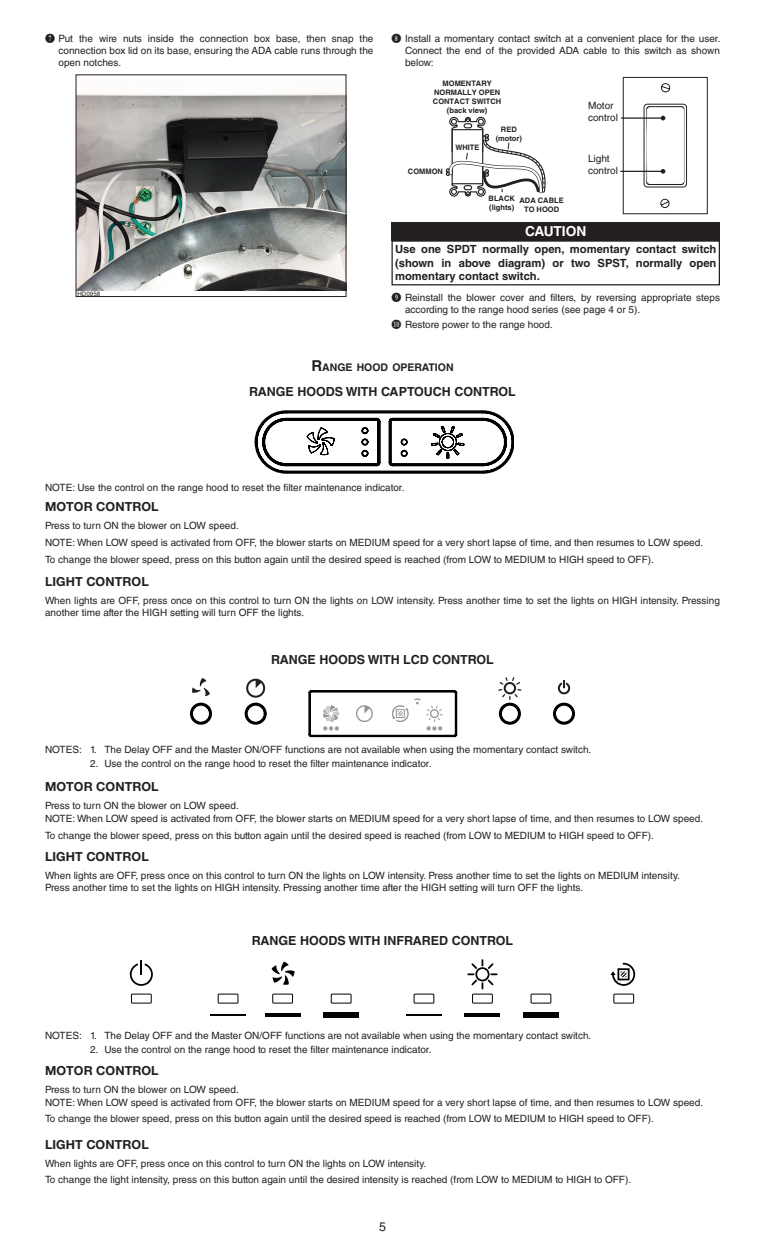
<style>
.page{position:relative;width:765px;height:1260px;background:#fff}
.page>*{position:absolute;margin:0;border:0;box-sizing:border-box;transform-origin:0 0}
.t1{font:700 13.75px "Helvetica LT Std";color:#fff}
.t2{font:700 12.5px "Helvetica LT Std";color:#231f20}
.Heading_4{font:700 12.5px "Helvetica Neue LT Std";letter-spacing:.005em;color:#231f20}
.t3{font:12.5px "Helvetica LT Std";color:#231f20}
.t4{font:700 11.25px/13.5px "Helvetica LT Std";color:#231f20;text-align:justify}
.t5{font:700 10.5px "Helvetica LT Std";color:#231f20}
.Heading_4-2{font:10px/12px "Helvetica LT Std";color:#231f20}
.Body{font:10px "Helvetica LT Std";color:#231f20}
.t6{font:700 7.5px/9px "Helvetica LT Std";color:#231f20;text-align:center}
.t7{font:6.25px "Helvetica LT Std";color:#231f20}
.t8{font:6.25px "Helvetica LT Std";color:#000001}
.s1{font-family:"Numberpile";font-size:8.75px}
.s2{font-size:15px}
</style>
<div class="page">
<img style="left:78px;top:92px;width:266px;height:198px">
<div style="left:76px;top:75px;width:270px;height:222px;border:1px solid #231f20"></div>
<svg style="left:255px;top:411px;width:259px;height:63px"></svg>
<hr style="left:210px;top:1014px;width:36px;height:2px;background:#000">
<hr style="left:265px;top:1013px;width:35px;height:4px;background:#000">
<div style="left:323px;top:1013px;width:36px;height:5px;background:#000"></div>
<hr style="left:406px;top:1014px;width:36px;height:2px;background:#000">
<hr style="left:465px;top:1013px;width:35px;height:4px;background:#000">
<div style="left:523px;top:1013px;width:36px;height:5px;background:#000"></div>
<svg style="left:130px;top:959px;width:505px;height:44px"></svg>
<svg style="left:190px;top:677px;width:385px;height:60px"></svg>
<div style="left:623px;top:77px;width:85px;height:137px;border:1px solid #231f20"></div>
<div style="left:644px;top:104px;width:43px;height:83px;border:1px solid #231f20;border-radius:3px"></div>
<hr style="left:622px;top:117px;width:41px;height:2px;background:#231f20">
<hr style="left:621px;top:171px;width:42px;height:1px;background:#231f20">
<svg style="left:646px;top:83px;width:39px;height:125px"></svg>
<svg style="left:445px;top:116px;width:101px;height:81px"></svg>
<div style="left:392px;top:222px;width:328px;height:18px;background:#231f20"></div>
<div style="left:392px;top:240px;width:328px;height:45px;border:1px solid #231f20"></div>
<p class="Heading_4-2" style="left:58px;top:32px;width:316px;text-align:justify;text-indent:-13px"><span class="s1">H</span> Put the wire nuts inside the connection box base, then snap the connection box lid on its base, ensuring the ADA cable runs through the open notches.</p>
<p class="t7" style="left:77px;top:290px;width:24px">HD0958</p>
<p class="Heading_4-2" style="left:405px;top:32px;width:317px;text-align:justify;text-indent:-13px"><span class="s1">I</span> Install a momentary contact switch at a convenient place for the user.<br>Connect the end of the provided ADA cable to this switch as shown below:</p>
<p class="t6" style="left:433px;top:78px;width:70px">MOMENTARY<br>NORMALLY OPEN<br>CONTACT SWITCH (back view)</p>
<p class="t6" style="left:455px;top:143px;width:26px">WHITE</p>
<p class="t6" style="left:496px;top:125px;width:28px">RED (motor)</p>
<p class="t6" style="left:408px;top:167px;width:37px">COMMON</p>
<p class="t6" style="left:489px;top:194px;width:28px;text-align:left">BLACK (lights)</p>
<p class="t6" style="left:520px;top:196px;width:46px">ADA CABLE<br>TO HOOD</p>
<p class="Heading_4-2" style="left:588px;top:100px;width:32px">Motor control</p>
<p class="Heading_4-2" style="left:588px;top:152px;width:32px">Light control</p>
<p class="t1" style="left:525px;top:223px;width:63px">CAUTION</p>
<p class="t4" style="left:395px;top:243px;width:323px">Use one SPDT normally open, momentary contact switch (shown in above diagram) or two SPST, normally open momentary contact switch.</p>
<p class="Heading_4-2" style="left:405px;top:292px;width:317px;text-indent:-13px"><span class="s1">J</span> Reinstall the blower cover and filters, by reversing appropriate steps according to the range hood series (see page 4 or 5).</p>
<p class="Heading_4-2" style="left:392px;top:319px;width:163px"><span class="s1">K</span> Restore power to the range hood.</p>
<p class="t5" style="left:311px;top:361px;width:20px"><span class="s2">R</span>ANGE</p>
<p class="t5" style="left:357px;top:361px;width:9px">HOOD</p>
<p class="t5" style="left:392px;top:361px;width:8px">OPERATION</p>
<p class="t2" style="left:249px;top:384px;width:268px">RANGE HOODS WITH CAPTOUCH CONTROL</p>
<p class="Heading_4-2" style="left:45px;top:482px;width:361px">NOTE: Use the control on the range hood to reset the filter maintenance indicator.</p>
<p class="Heading_4" style="left:45px;top:499px;width:115px">MOTOR CONTROL</p>
<p class="Heading_4-2" style="left:45px;top:519px;width:195px">Press to turn ON the blower on LOW speed.</p>
<p class="Body" style="left:45px;top:537px;width:660px">NOTE: When LOW speed is activated from OFF, the blower starts on MEDIUM speed for a very short lapse of time, and then resumes to LOW speed.</p>
<p class="Body" style="left:45px;top:553px;width:610px">To change the blower speed, press on this button again until the desired speed is reached (from LOW to MEDIUM to HIGH speed to OFF).</p>
<p class="Heading_4" style="left:45px;top:574px;width:105px">LIGHT CONTROL</p>
<p class="Heading_4-2" style="left:45px;top:594px;width:676px">When lights are OFF, press once on this control to turn ON the lights on LOW intensity. Press another time to set the lights on HIGH intensity. Pressing another time after the HIGH setting will turn OFF the lights.</p>
<p class="t2" style="left:271px;top:652px;width:224px">RANGE HOODS WITH LCD CONTROL</p>
<p class="Heading_4-2" style="left:45px;top:744px;width:548px">NOTES: 1. The Delay OFF and the Master ON/OFF functions are not available when using the momentary contact switch.</p>
<p class="Heading_4-2" style="left:90px;top:758px;width:343px">2. Use the control on the range hood to reset the filter maintenance indicator.</p>
<p class="Heading_4" style="left:45px;top:779px;width:115px">MOTOR CONTROL</p>
<p class="Body" style="left:45px;top:799px;width:195px">Press to turn ON the blower on LOW speed.</p>
<p class="Body" style="left:45px;top:813px;width:660px">NOTE: When LOW speed is activated from OFF, the blower starts on MEDIUM speed for a very short lapse of time, and then resumes to LOW speed.</p>
<p class="Body" style="left:45px;top:829px;width:610px">To change the blower speed, press on this button again until the desired speed is reached (from LOW to MEDIUM to HIGH speed to OFF).</p>
<p class="Heading_4" style="left:45px;top:849px;width:105px">LIGHT CONTROL</p>
<p class="Heading_4-2" style="left:45px;top:869px;width:636px">When lights are OFF, press once on this control to turn ON the lights on LOW intensity. Press another time to set the lights on MEDIUM intensity.<br>Press another time to set the lights on HIGH intensity. Pressing another time after the HIGH setting will turn OFF the lights.</p>
<p class="t8" style="left:192px;top:750px;width:24px">HC0078</p>
<p class="t2" style="left:252px;top:933px;width:263px">RANGE HOODS WITH INFRARED CONTROL</p>
<p class="Heading_4-2" style="left:45px;top:1029px;width:548px">NOTES: 1. The Delay OFF and the Master ON/OFF functions are not available when using the momentary contact switch.</p>
<p class="Heading_4-2" style="left:90px;top:1043px;width:343px">2. Use the control on the range hood to reset the filter maintenance indicator.</p>
<p class="Heading_4" style="left:45px;top:1063px;width:115px">MOTOR CONTROL</p>
<p class="Body" style="left:45px;top:1083px;width:195px">Press to turn ON the blower on LOW speed.</p>
<p class="Body" style="left:45px;top:1097px;width:660px">NOTE: When LOW speed is activated from OFF, the blower starts on MEDIUM speed for a very short lapse of time, and then resumes to LOW speed.</p>
<p class="Body" style="left:45px;top:1113px;width:610px">To change the blower speed, press on this button again until the desired speed is reached (from LOW to MEDIUM to HIGH speed to OFF).</p>
<p class="Heading_4" style="left:45px;top:1137px;width:105px">LIGHT CONTROL</p>
<p class="Heading_4-2" style="left:45px;top:1157px;width:383px">When lights are OFF, press once on this control to turn ON the lights on LOW intensity.</p>
<p class="Heading_4-2" style="left:45px;top:1174px;width:588px">To change the light intensity, press on this button again until the desired intensity is reached (from LOW to MEDIUM to HIGH to OFF).</p>
<p class="t3" style="left:379px;top:1219px;width:8px">5</p>
</div>
